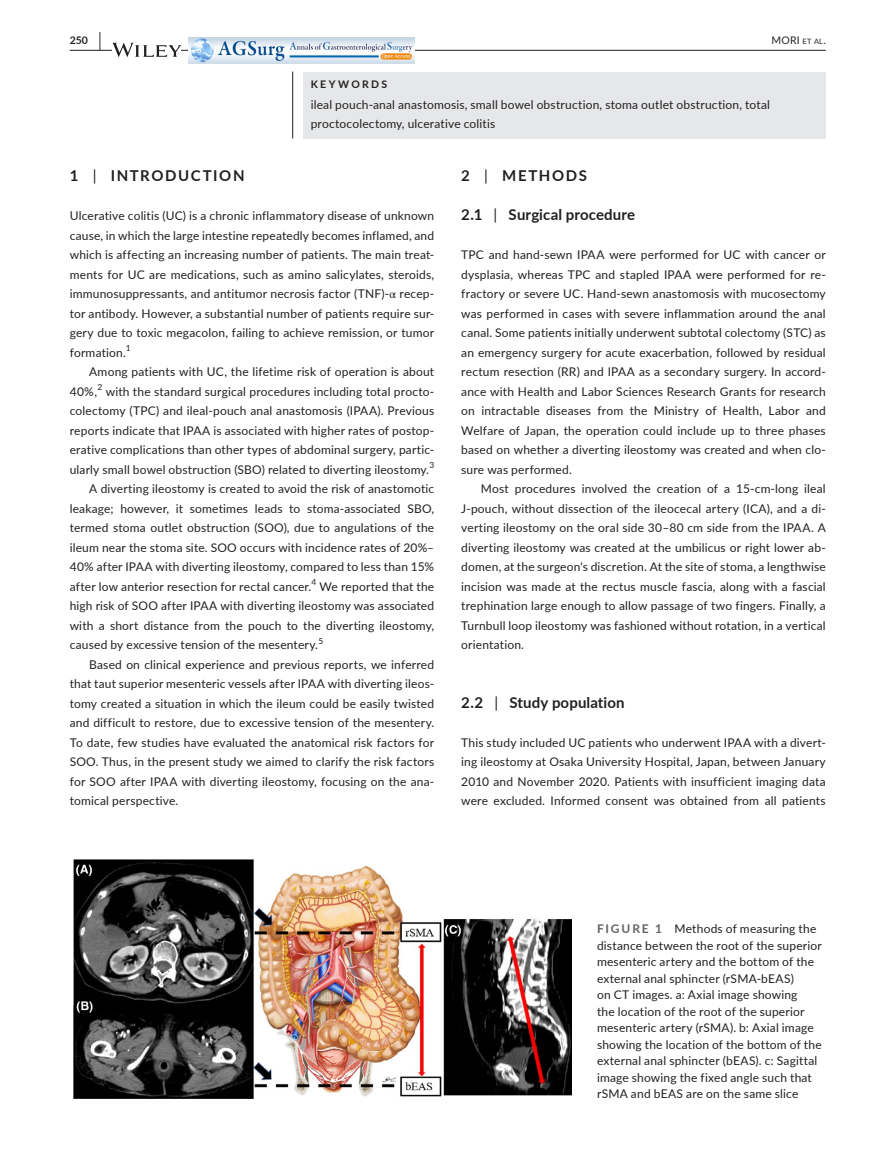
<style>
.page{position:relative;width:893px;height:1174px;background:#fff}
.page>*{position:absolute;margin:0;border:0;box-sizing:border-box;transform-origin:0 0}
.t1{font:700 15px "Lato";letter-spacing:.01em;color:#231f20}
.t2{font:700 15px "Lato";letter-spacing:.105em;color:#231f20}
.t3{font:700 15px "Lato";letter-spacing:.11em;color:#231f20}
.t4{font:12px/19.5px "Lato";letter-spacing:.015em;color:#231f20;text-align:justify}
.t5{font:700 10.5px "Lato";letter-spacing:.22em;color:#231f20}
.t6{font:10.5px "Lato";color:#231f20}
.t7{font:8.4px "Lato";color:#231f20}
.s1{font-size:19.5px}
.s2{font-size:7.35px}
.s3{font-weight:400}
.s4{font-family:"STIX"}
.s5{font-weight:700;color:#636366}
</style>
<div class="page">
<hr style="left:70px;top:50px;width:756px;height:1px;background:#231f20">
<svg style="left:112px;top:43px;width:69px;height:14px"></svg>
<img style="left:189px;top:38px;width:225px;height:25px">
<div style="left:303px;top:72px;width:523px;height:67px;background:#e6e7e9"></div>
<hr style="left:292px;top:72px;width:1px;height:67px;background:#231f20">
<img style="left:73px;top:859px;width:498px;height:239px">
<p class="t5" style="left:70px;top:33px;width:33px">250 <span class="s1">|</span></p>
<p class="t6" style="left:771px;top:33px;width:56px">MORI <span class="s2">et al</span>.</p>
<p class="t5" style="left:311px;top:76px;width:78px">KEYWORDS</p>
<p class="t4" style="left:311px;top:94px;width:461px">ileal pouch-anal anastomosis, small bowel obstruction, stoma outlet obstruction, total proctocolectomy, ulcerative colitis</p>
<p class="t2" style="left:70px;top:165px;width:176px">1 <span class="s3">|</span> INTRODUCTION</p>
<p class="t4" style="left:70px;top:206px;width:366px">Ulcerative colitis (UC) is a chronic inflammatory disease of unknown cause, in which the large intestine repeatedly becomes inflamed, and which is affecting an increasing number of patients. The main treat&shy;ments for UC are medications, such as amino salicylates, steroids, immunosuppressants, and antitumor necrosis factor (TNF)-<span class="s4">α</span> recep&shy;tor antibody. However, a substantial number of patients require sur&shy;gery due to toxic megacolon, failing to achieve remission, or tumor formation.</p>
<p class="t7" style="left:126px;top:342px;width:6px">1</p>
<p class="t4" style="left:70px;top:362px;width:366px;text-indent:20px">Among patients with UC, the lifetime risk of operation is about<br>40%,</p>
<p class="t7" style="left:98px;top:381px;width:6px">2</p>
<p class="t4" style="left:70px;top:381px;width:366px;text-indent:36px">with the standard surgical procedures including total procto&shy;colectomy (TPC) and ileal-pouch anal anastomosis (IPAA). Previous reports indicate that IPAA is associated with higher rates of postop&shy;erative complications than other types of abdominal surgery, partic&shy;ularly small bowel obstruction (SBO) related to diverting ileostomy.</p>
<p class="t7" style="left:429px;top:459px;width:6px">3</p>
<p class="t4" style="left:70px;top:479px;width:366px;text-indent:20px">A diverting ileostomy is created to avoid the risk of anastomotic leakage; however, it sometimes leads to stoma-associated SBO, termed stoma outlet obstruction (SOO), due to angulations of the ileum near the stoma site. SOO occurs with incidence rates of 20%– 40% after IPAA with diverting ileostomy, compared to less than 15% after low anterior resection for rectal cancer.</p>
<p class="t7" style="left:311px;top:576px;width:6px">4</p>
<p class="t4" style="left:70px;top:576px;width:366px;text-indent:250px">We reported that the high risk of SOO after IPAA with diverting ileostomy was associated with a short distance from the pouch to the diverting ileostomy, caused by excessive tension of the mesentery.</p>
<p class="t7" style="left:318px;top:635px;width:6px">5</p>
<p class="t4" style="left:70px;top:654px;width:366px;text-indent:20px">Based on clinical experience and previous reports, we inferred that taut superior mesenteric vessels after IPAA with diverting ileos&shy;tomy created a situation in which the ileum could be easily twisted and difficult to restore, due to excessive tension of the mesentery.<br>To date, few studies have evaluated the anatomical risk factors for SOO. Thus, in the present study we aimed to clarify the risk factors for SOO after IPAA with diverting ileostomy, focusing on the ana&shy;tomical perspective.</p>
<p class="t3" style="left:461px;top:165px;width:127px">2 <span class="s3">|</span> METHODS</p>
<p class="t1" style="left:461px;top:204px;width:175px">2.1 <span class="s3">|</span> Surgical procedure</p>
<p class="t4" style="left:461px;top:245px;width:366px">TPC and hand-sewn IPAA were performed for UC with cancer or dysplasia, whereas TPC and stapled IPAA were performed for re&shy;fractory or severe UC. Hand-sewn anastomosis with mucosectomy was performed in cases with severe inflammation around the anal canal. Some patients initially underwent subtotal colectomy (STC) as an emergency surgery for acute exacerbation, followed by residual rectum resection (RR) and IPAA as a secondary surgery. In accord&shy;ance with Health and Labor Sciences Research Grants for research on intractable diseases from the Ministry of Health, Labor and Welfare of Japan, the operation could include up to three phases based on whether a diverting ileostomy was created and when clo&shy;sure was performed.</p>
<p class="t4" style="left:461px;top:479px;width:366px;text-indent:20px">Most procedures involved the creation of a 15-cm-long ileal J-pouch, without dissection of the ileocecal artery (ICA), and a di&shy;verting ileostomy on the oral side 30–80 cm side from the IPAA. A diverting ileostomy was created at the umbilicus or right lower ab&shy;domen, at the surgeon's discretion. At the site of stoma, a lengthwise incision was made at the rectus muscle fascia, along with a fascial trephination large enough to allow passage of two fingers. Finally, a Turnbull loop ileostomy was fashioned without rotation, in a vertical orientation.</p>
<p class="t1" style="left:461px;top:691px;width:165px">2.2 <span class="s3">|</span> Study population</p>
<p class="t4" style="left:461px;top:732px;width:366px">This study included UC patients who underwent IPAA with a divert&shy;ing ileostomy at Osaka University Hospital, Japan, between January 2010 and November 2020. Patients with insufficient imaging data were excluded. Informed consent was obtained from all patients</p>
<p class="t4" style="left:597px;top:920px;width:226px;line-height:16.5px;text-align:left"><span class="s5">FIGURE 1</span> Methods of measuring the distance between the root of the superior mesenteric artery and the bottom of the external anal sphincter (rSMA-bEAS)<br>on CT images. a: Axial image showing<br>the location of the root of the superior mesenteric artery (rSMA). b: Axial image showing the location of the bottom of the external anal sphincter (bEAS). c: Sagittal image showing the fixed angle such that rSMA and bEAS are on the same slice</p>
</div>
